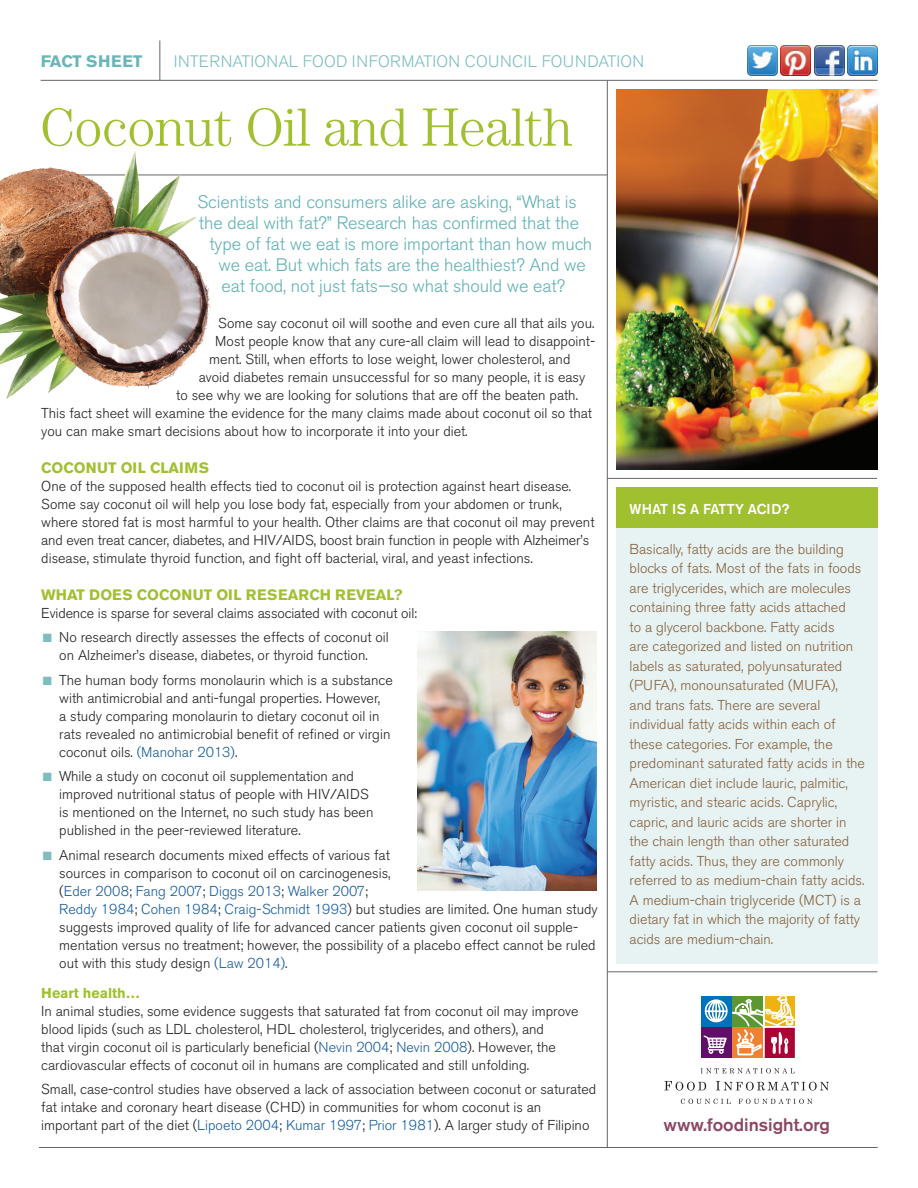
<style>
.page{position:relative;width:918px;height:1188px;background:#fff}
.page>*{position:absolute;margin:0;border:0;box-sizing:border-box;transform-origin:0 0}
.t1{font:300 54px "Century";letter-spacing:-.01em;color:#a1c030}
.t2{font:300 18px "Akzidenz Grotesk BE";letter-spacing:-.005em;color:#61b1b4}
.t3{font:500 18px "Akzidenz Grotesk BE";color:#8c4764}
.t4{font:300 16.5px "Akzidenz Grotesk BE";letter-spacing:.02em;color:#7fbebf}
.t5{font:700 16.5px "Akzidenz Grotesk BE";color:#6cb5b7}
.t6{font:700 15px "Akzidenz Grotesk BE";color:#a1c030}
.t7{font:300 14.25px/18px "Akzidenz Grotesk BE";color:#231f20}
.t8{font:300 14.25px/19.5px "Akzidenz Grotesk BE";color:#84613f}
.t9{font:500 14.25px "Akzidenz Grotesk BE";color:#fff}
.t10{font:700 14.25px "Akzidenz Grotesk BE";color:#a1c030}
.s1{color:#7fbebf}
.s2{color:#175d9e}
</style>
<div class="page">
<hr style="left:160px;top:40px;width:1px;height:40px;background:#646569">
<svg style="left:664px;top:1081px;width:42px;height:10px"></svg>
<svg style="left:716px;top:1081px;width:113px;height:10px"></svg>
<svg style="left:681px;top:1099px;width:50px;height:5px"></svg>
<svg style="left:739px;top:1099px;width:73px;height:5px"></svg>
<svg style="left:701px;top:1068px;width:94px;height:5px"></svg>
<div style="left:765px;top:1028px;width:30px;height:30px;background:#ab0333"></div>
<div style="left:701px;top:1028px;width:30px;height:30px;background:#600e69"></div>
<div style="left:733px;top:1028px;width:30px;height:30px;background:#f08032"></div>
<svg style="left:701px;top:996px;width:94px;height:60px"></svg>
<hr style="left:41px;top:80px;width:837px;height:1px;background:#646569">
<hr style="left:608px;top:972px;width:270px;height:1px;background:#646569">
<div style="left:617px;top:487px;width:261px;height:476px;background:#e7f2f2"></div>
<img style="left:781px;top:45px;width:30px;height:30px">
<img style="left:748px;top:45px;width:29px;height:30px">
<img style="left:814px;top:45px;width:30px;height:30px">
<img style="left:848px;top:45px;width:29px;height:30px">
<hr style="left:40px;top:175px;width:567px;height:1px;background:#646569">
<div style="left:616px;top:487px;width:262px;height:40px;background:#a1c030"></div>
<img style="left:0;top:151px;width:210px;height:248px">
<img style="left:616px;top:90px;width:261px;height:380px">
<hr style="left:607px;top:478px;width:270px;height:1px;background:#646569">
<hr style="left:39px;top:1147px;width:839px;height:1px;background:#646569">
<img style="left:418px;top:631px;width:179px;height:259px">
<hr style="left:607px;top:81px;width:1px;height:1067px;background:#646569">
<p class="t5" style="left:41px;top:51px;width:103px">FACT SHEET</p>
<p class="t4" style="left:174px;top:52px;width:472px">INTERNATIONAL FOOD INFORMATION COUNCIL FOUNDATION</p>
<h1 class="t1" style="left:40px;top:96px;width:534px">Coconut Oil and Health</h1>
<p class="t2" style="left:198px;top:191px;width:381px">Scientists and consumers alike are asking, “What is</p>
<p class="t2" style="left:199px;top:212px;width:382px">the deal with fat?” Research has confirmed that the</p>
<p class="t2" style="left:209px;top:233px;width:384px">type of fat we eat is more important than how much</p>
<p class="t2" style="left:218px;top:254px;width:369px">we eat. But which fats are the healthiest? And we</p>
<p class="t2" style="left:221px;top:275px;width:345px">eat food, not just fats—so what should we eat?</p>
<p class="t7" style="left:218px;top:314px;width:378px">Some say coconut oil will soothe and even cure all that ails you.</p>
<p class="t7" style="left:215px;top:332px;width:381px">Most people know that any cure-all claim will lead to disappoint-</p>
<p class="t7" style="left:209px;top:350px;width:363px">ment. Still, when efforts to lose weight, lower cholesterol, and</p>
<p class="t7" style="left:199px;top:368px;width:388px">avoid diabetes remain unsuccessful for so many people, it is easy</p>
<p class="t7" style="left:176px;top:386px;width:403px">to see why we are looking for solutions that are off the beaten path.</p>
<p class="t7" style="left:41px;top:404px;width:552px">This fact sheet will examine the evidence for the many claims made about coconut oil so that</p>
<p class="t7" style="left:41px;top:422px;width:428px">you can make smart decisions about how to incorporate it into your diet.</p>
<p class="t6" style="left:41px;top:459px;width:169px">COCONUT OIL CLAIMS</p>
<p class="t7" style="left:41px;top:477px;width:555px">One of the supposed health effects tied to coconut oil is protection against heart disease.<br>Some say coconut oil will help you lose body fat, especially from your abdomen or trunk, where stored fat is most harmful to your health. Other claims are that coconut oil may prevent and even treat cancer, diabetes, and HIV/AIDS, boost brain function in people with Alzheimer’s disease, stimulate thyroid function, and fight off bacterial, viral, and yeast infections.</p>
<p class="t6" style="left:41px;top:586px;width:363px">WHAT DOES COCONUT OIL RESEARCH REVEAL?</p>
<p class="t7" style="left:41px;top:604px;width:377px">Evidence is sparse for several claims associated with coconut oil:</p>
<p class="t7" style="left:43px;top:629px;width:348px;text-align:center"><span class="s1">■</span> No research directly assesses the effects of coconut oil on Alzheimer’s disease, diabetes, or thyroid function.</p>
<p class="t7" style="left:59px;top:671px;width:335px;text-indent:-17px"><span class="s1">■</span> The human body forms monolaurin which is a substance with antimicrobial and anti-fungal properties. However,<br>a study comparing monolaurin to dietary coconut oil in rats revealed no antimicrobial benefit of refined or virgin coconut oils. <span class="s2">(Manohar 2013)</span>.</p>
<p class="t7" style="left:59px;top:768px;width:316px;text-indent:-17px"><span class="s1">■</span> While a study on coconut oil supplementation and improved nutritional status of people with HIV/AIDS is mentioned on the Internet, no such study has been published in the peer-reviewed literature.</p>
<p class="t7" style="left:59px;top:846px;width:540px;text-indent:-17px"><span class="s1">■</span> Animal research documents mixed effects of various fat<br>sources in comparison to coconut oil on carcinogenesis,<br>(<span class="s2">Eder 2008</span>; <span class="s2">Fang 2007</span>; <span class="s2">Diggs 2013</span>; <span class="s2">Walker 2007</span>;<br><span class="s2">Reddy 1984</span>; <span class="s2">Cohen 1984</span>; <span class="s2">Craig-Schmidt 1993</span>) but studies are limited. One human study suggests improved quality of life for advanced cancer patients given coconut oil supple&shy;mentation versus no treatment; however, the possibility of a placebo effect cannot be ruled out with this study design <span class="s2">(Law 2014)</span>.</p>
<p class="t10" style="left:41px;top:984px;width:100px">Heart health…</p>
<p class="t7" style="left:41px;top:1002px;width:539px">In animal studies, some evidence suggests that saturated fat from coconut oil may improve blood lipids (such as LDL cholesterol, HDL cholesterol, triglycerides, and others), and<br>that virgin coconut oil is particularly beneficial (<span class="s2">Nevin 2004</span>; <span class="s2">Nevin 2008</span>). However, the cardiovascular effects of coconut oil in humans are complicated and still unfolding.</p>
<p class="t7" style="left:41px;top:1081px;width:556px">Small, case-control studies have observed a lack of association between coconut or saturated fat intake and coronary heart disease (CHD) in communities for whom coconut is an important part of the diet (<span class="s2">Lipoeto 2004</span>; <span class="s2">Kumar 1997</span>; <span class="s2">Prior 1981</span>). A larger study of Filipino</p>
<p class="t9" style="left:630px;top:500px;width:161px">WHAT IS A FATTY ACID?</p>
<p class="t8" style="left:630px;top:539px;width:237px">Basically, fatty acids are the building blocks of fats. Most of the fats in foods are triglycerides, which are molecules containing three fatty acids attached<br>to a glycerol backbone. Fatty acids<br>are categorized and listed on nutrition labels as saturated, polyunsaturated (PUFA), monounsaturated (MUFA),<br>and trans fats. There are several individual fatty acids within each of these categories. For example, the predominant saturated fatty acids in the American diet include lauric, palmitic, myristic, and stearic acids. Caprylic, capric, and lauric acids are shorter in the chain length than other saturated fatty acids. Thus, they are commonly referred to as medium-chain fatty acids.<br>A medium-chain triglyceride (MCT) is a dietary fat in which the majority of fatty acids are medium-chain.</p>
<p class="t3" style="left:664px;top:1113px;width:168px">www.foodinsight.org</p>
</div>
